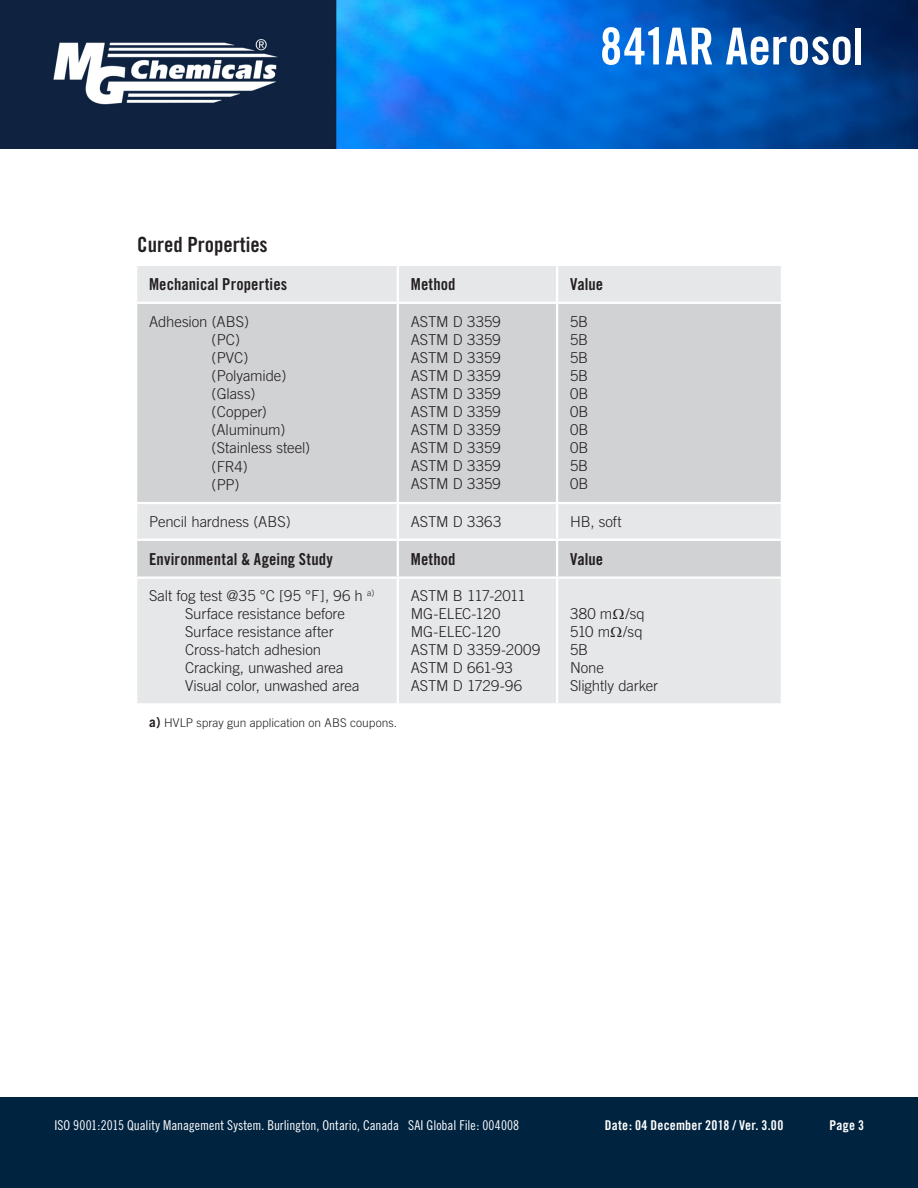
<style>
.page{position:relative;width:918px;height:1188px;background:#fff}
.page>*{position:absolute;margin:0;border:0;box-sizing:border-box;transform-origin:0 0}
.t1{font:51px "Trade Gothic Bold Cond Twenty";color:#fff}
.Heading_1{font:21px "Trade Gothic Bold Cond Twenty";color:#231f20}
.Table_Heading{font:16.5px "Trade Gothic Bold Cond Twenty";letter-spacing:.005em;color:#231f20}
.Table_Text{font:300 15px "Trade Gothic";letter-spacing:-.005em;color:#231f20}
.Table_Text-2{font:300 15px "Trade Gothic";letter-spacing:-.03em;color:#231f20}
.t2{font:13.5px "Trade Gothic Cond Eighteen";color:#fff}
.t3{font:13.5px "Trade Gothic Bold Cond Twenty";letter-spacing:.015em;color:#fff}
.Table_Text_Footer{font:300 12px "Trade Gothic";letter-spacing:.005em;color:#231f20}
.s1{font-weight:700;font-size:13.5px}
</style>
<div class="page">
<img style="left:0;top:0;width:918px;height:149px">
<div style="left:0;top:1097px;width:918px;height:91px;background:#002340"></div>
<div style="left:137px;top:266px;width:644px;height:437px;background:#e6e7e9"></div>
<svg style="left:137px;top:304px;width:644px;height:272px;background:#d3d4d6"></svg>
<hr style="left:397px;top:266px;width:2px;height:36px;background:#fff">
<hr style="left:556px;top:266px;width:2px;height:36px;background:#fff">
<hr style="left:135px;top:302px;width:263px;height:2px;background:#fff">
<hr style="left:398px;top:302px;width:159px;height:2px;background:#fff">
<hr style="left:397px;top:304px;width:2px;height:198px;background:#fff">
<hr style="left:557px;top:302px;width:226px;height:2px;background:#fff">
<hr style="left:556px;top:304px;width:2px;height:198px;background:#fff">
<hr style="left:135px;top:502px;width:263px;height:2px;background:#fff">
<hr style="left:398px;top:502px;width:159px;height:2px;background:#fff">
<hr style="left:397px;top:504px;width:2px;height:35px;background:#fff">
<hr style="left:557px;top:502px;width:226px;height:2px;background:#fff">
<hr style="left:556px;top:504px;width:2px;height:35px;background:#fff">
<hr style="left:135px;top:539px;width:263px;height:2px;background:#fff">
<hr style="left:398px;top:539px;width:159px;height:2px;background:#fff">
<hr style="left:397px;top:541px;width:2px;height:35px;background:#fff">
<hr style="left:557px;top:539px;width:226px;height:2px;background:#fff">
<hr style="left:556px;top:541px;width:2px;height:35px;background:#fff">
<hr style="left:135px;top:576px;width:263px;height:3px;background:#fff">
<hr style="left:398px;top:576px;width:159px;height:3px;background:#fff">
<hr style="left:397px;top:579px;width:2px;height:124px;background:#fff">
<hr style="left:557px;top:576px;width:226px;height:3px;background:#fff">
<hr style="left:556px;top:579px;width:2px;height:124px;background:#fff">
<svg style="left:613px;top:609px;width:11px;height:10px"></svg>
<svg style="left:611px;top:627px;width:11px;height:10px"></svg>
<h1 class="t1" style="left:600px;top:15px;width:266px">841AR Aerosol</h1>
<p class="Heading_1" style="left:137px;top:232px;width:132px">Cured Properties</p>
<p class="Table_Heading" style="left:149px;top:274px;width:140px">Mechanical Properties</p>
<p class="Table_Heading" style="left:411px;top:274px;width:46px">Method</p>
<p class="Table_Heading" style="left:570px;top:274px;width:35px">Value</p>
<p class="Table_Text" style="left:149px;top:312px;width:102px">Adhesion (ABS)</p>
<p class="Table_Text" style="left:212px;top:330px;width:30px">(PC)</p>
<p class="Table_Text" style="left:212px;top:348px;width:38px">(PVC)</p>
<p class="Table_Text" style="left:212px;top:366px;width:76px">(Polyamide)</p>
<p class="Table_Text" style="left:212px;top:384px;width:45px">(Glass)</p>
<p class="Table_Text" style="left:212px;top:402px;width:57px">(Copper)</p>
<p class="Table_Text" style="left:212px;top:420px;width:75px">(Aluminum)</p>
<p class="Table_Text" style="left:212px;top:438px;width:100px">(Stainless steel)</p>
<p class="Table_Text" style="left:212px;top:458px;width:38px">(FR4)</p>
<p class="Table_Text" style="left:212px;top:476px;width:29px">(PP)</p>
<p class="Table_Text" style="left:411px;top:312px;width:92px">ASTM D 3359</p>
<p class="Table_Text" style="left:411px;top:330px;width:92px">ASTM D 3359</p>
<p class="Table_Text" style="left:411px;top:348px;width:92px">ASTM D 3359</p>
<p class="Table_Text" style="left:411px;top:366px;width:92px">ASTM D 3359</p>
<p class="Table_Text" style="left:411px;top:384px;width:92px">ASTM D 3359</p>
<p class="Table_Text" style="left:411px;top:402px;width:92px">ASTM D 3359</p>
<p class="Table_Text" style="left:411px;top:420px;width:92px">ASTM D 3359</p>
<p class="Table_Text" style="left:411px;top:438px;width:92px">ASTM D 3359</p>
<p class="Table_Text" style="left:411px;top:456px;width:92px">ASTM D 3359</p>
<p class="Table_Text" style="left:411px;top:474px;width:92px">ASTM D 3359</p>
<p class="Table_Text" style="left:570px;top:312px;width:20px">5B</p>
<p class="Table_Text" style="left:570px;top:330px;width:20px">5B</p>
<p class="Table_Text" style="left:570px;top:348px;width:20px">5B</p>
<p class="Table_Text" style="left:570px;top:366px;width:20px">5B</p>
<p class="Table_Text" style="left:570px;top:384px;width:20px">0B</p>
<p class="Table_Text" style="left:570px;top:402px;width:20px">0B</p>
<p class="Table_Text" style="left:570px;top:420px;width:20px">0B</p>
<p class="Table_Text" style="left:570px;top:438px;width:20px">0B</p>
<p class="Table_Text" style="left:570px;top:456px;width:20px">5B</p>
<p class="Table_Text" style="left:570px;top:474px;width:20px">0B</p>
<p class="Table_Text" style="left:149px;top:513px;width:143px">Pencil hardness (ABS)</p>
<p class="Table_Text" style="left:411px;top:513px;width:92px">ASTM D 3363</p>
<p class="Table_Text" style="left:570px;top:513px;width:53px">HB, soft</p>
<p class="Table_Heading" style="left:149px;top:549px;width:185px">Environmental &amp; Ageing Study</p>
<p class="Table_Heading" style="left:411px;top:549px;width:46px">Method</p>
<p class="Table_Heading" style="left:570px;top:549px;width:35px">Value</p>
<p class="Table_Text" style="left:149px;top:587px;width:227px">Salt fog test @35 °C [95 °F], 96 h <sup>a)</sup></p>
<p class="Table_Text" style="left:185px;top:605px;width:161px">Surface resistance before</p>
<p class="Table_Text" style="left:185px;top:623px;width:150px">Surface resistance after</p>
<p class="Table_Text" style="left:185px;top:641px;width:138px">Cross-hatch adhesion</p>
<p class="Table_Text" style="left:185px;top:659px;width:160px">Cracking, unwashed area</p>
<p class="Table_Text" style="left:185px;top:677px;width:176px">Visual color, unwashed area</p>
<p class="Table_Text-2" style="left:411px;top:587px;width:117px">ASTM B 117-2011</p>
<p class="Table_Text" style="left:411px;top:605px;width:91px">MG-ELEC-120</p>
<p class="Table_Text" style="left:411px;top:623px;width:91px">MG-ELEC-120</p>
<p class="Table_Text" style="left:411px;top:641px;width:131px">ASTM D 3359-2009</p>
<p class="Table_Text" style="left:411px;top:659px;width:104px">ASTM D 661-93</p>
<p class="Table_Text" style="left:411px;top:677px;width:113px">ASTM D 1729-96</p>
<p class="Table_Text" style="left:570px;top:605px;width:76px">380 m /sq</p>
<p class="Table_Text" style="left:570px;top:623px;width:74px">510 m /sq</p>
<p class="Table_Text" style="left:570px;top:641px;width:20px">5B</p>
<p class="Table_Text" style="left:570px;top:659px;width:35px">None</p>
<p class="Table_Text" style="left:570px;top:677px;width:90px">Slightly darker</p>
<p class="Table_Text_Footer" style="left:149px;top:716px;width:250px"><span class="s1">a)</span> HVLP spray gun application on ABS coupons.</p>
<p class="t2" style="left:54px;top:1117px;width:466px">ISO 9001:2015 Quality Management System. Burlington, Ontario, Canada SAI Global File: 004008</p>
<p class="t3" style="left:605px;top:1117px;width:180px">Date: 04 December 2018 / Ver. 3.00</p>
<p class="t3" style="left:829px;top:1117px;width:36px">Page 3</p>
</div>
